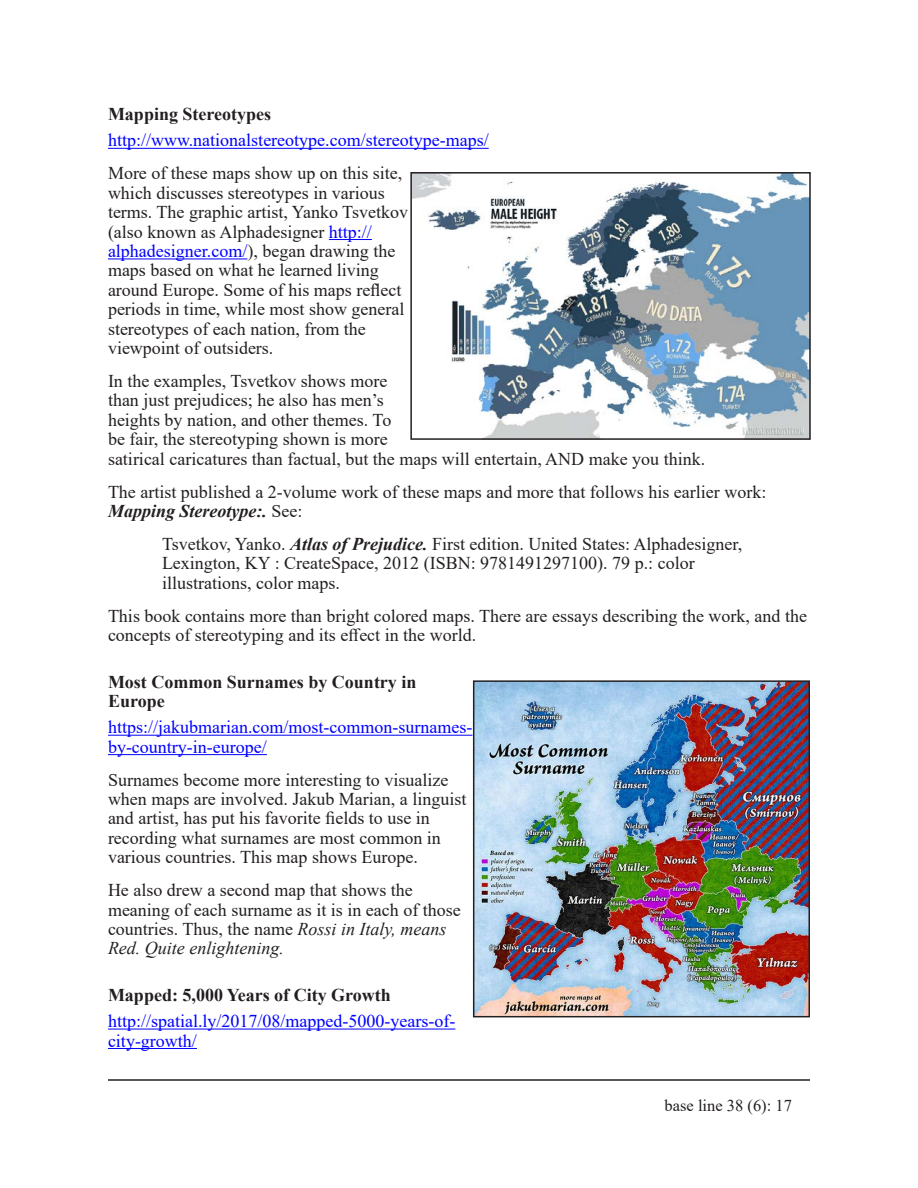
<style>
.page{position:relative;width:918px;height:1188px;background:#fff}
.page>*{position:absolute;margin:0;border:0;box-sizing:border-box;transform-origin:0 0}
.t1{font:18px/19.5px "Times New Roman";color:#231f20}
.t2{font:18px/19.4px "Times New Roman";color:#00f}
.t3{font:700 18px/19.5px "Times New Roman";color:#231f20}
.t4{font:16.5px "Times New Roman";color:#231f20}
.s1{color:#00f}
.s2{font-weight:700;font-style:italic}
.s3{font-style:italic}
</style>
<div class="page">
<hr style="left:108px;top:1079px;width:702px;height:2px;background:#231f20">
<hr style="left:108px;top:148px;width:381px;height:1px;background:#00f">
<hr style="left:329px;top:239px;width:43px;height:1px;background:#00f">
<hr style="left:108px;top:259px;width:139px;height:1px;background:#00f">
<hr style="left:108px;top:735px;width:364px;height:1px;background:#00f">
<hr style="left:108px;top:754px;width:159px;height:1px;background:#00f">
<hr style="left:108px;top:1029px;width:347px;height:1px;background:#00f">
<hr style="left:108px;top:1048px;width:89px;height:1px;background:#00f">
<img style="left:413px;top:175px;width:395px;height:262px">
<div style="left:410px;top:172px;width:401px;height:268px;border:2px solid #231f20"></div>
<img style="left:476px;top:683px;width:331px;height:331px">
<div style="left:473px;top:680px;width:337px;height:337px;border:2px solid #231f20"></div>
<p class="t3" style="left:108px;top:104px;width:165px">Mapping Stereotypes</p>
<p class="t2" style="left:108px;top:130px;width:382px">http://www.nationalstereotype.com/stereotype-maps/</p>
<p class="t1" style="left:108px;top:163px;width:302px">More of these maps show up on this site, which discusses stereotypes in various terms. The graphic artist, Yanko Tsvetkov (also known as Alphadesigner <span class="s1">http:// alphadesigner.com/</span>), began drawing the maps based on what he learned living around Europe. Some of his maps reflect periods in time, while most show general stereotypes of each nation, from the viewpoint of outsiders.</p>
<p class="t1" style="left:108px;top:371px;width:599px">In the examples, Tsvetkov shows more<br>than just prejudices; he also has men’s<br>heights by nation, and other themes. To<br>be fair, the stereotyping shown is more<br>satirical caricatures than factual, but the maps will entertain, AND make you think.</p>
<p class="t1" style="left:108px;top:481px;width:660px">The artist published a 2-volume work of these maps and more that follows his earlier work:<br><span class="s2">Mapping Stereotype:.</span> See:</p>
<p class="t1" style="left:162px;top:534px;width:582px">Tsvetkov, Yanko. <span class="s2">Atlas of Prejudice.</span> First edition. United States: Alphadesigner,<br>Lexington, KY : CreateSpace, 2012 (ISBN: 9781491297100). 79 p.: color illustrations, color maps.</p>
<p class="t1" style="left:108px;top:605px;width:701px">This book contains more than bright colored maps. There are essays describing the work, and the concepts of stereotyping and its effect in the world.</p>
<p class="t3" style="left:108px;top:671px;width:310px">Most Common Surnames by Country in<br>Europe</p>
<p class="t2" style="left:108px;top:717px;width:366px">https://jakubmarian.com/most-common-surnames&shy;by-country-in-europe/</p>
<p class="t1" style="left:108px;top:769px;width:360px">Surnames become more interesting to visualize when maps are involved. Jakub Marian, a linguist and artist, has put his favorite fields to use in recording what surnames are most common in various countries. This map shows Europe.</p>
<p class="t1" style="left:108px;top:880px;width:354px">He also drew a second map that shows the meaning of each surname as it is in each of those countries. Thus, the name <span class="s3">Rossi in Italy, means Red. Quite enlightening.</span></p>
<p class="t3" style="left:108px;top:985px;width:284px">Mapped: 5,000 Years of City Growth</p>
<p class="t2" style="left:108px;top:1011px;width:349px">http://spatial.ly/2017/08/mapped-5000-years-of&shy;city-growth/</p>
<p class="t4" style="left:665px;top:1094px;width:129px">base line 38 (6): 17</p>
</div>
